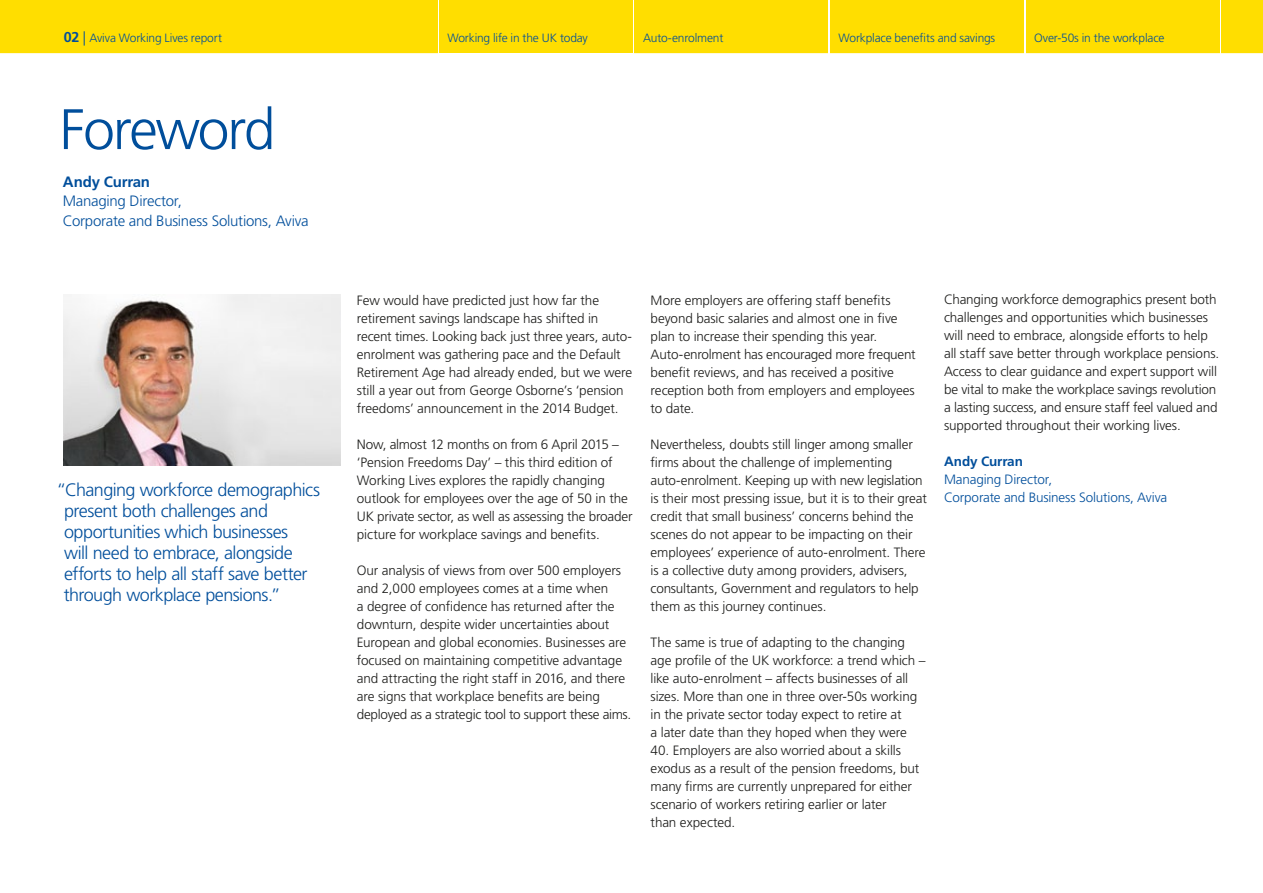
<style>
.page{position:relative;width:1263px;height:893px;background:#fff}
.page>*{position:absolute;margin:0;border:0;box-sizing:border-box;transform-origin:0 0}
.t1{font:300 57px "Frutiger";letter-spacing:-.04em;color:#004e9b}
.t2{font:300 18px/21px "Frutiger";letter-spacing:-.03em;color:#004e9b}
.t3{font:300 15px/19.5px "Frutiger LT Std";letter-spacing:-.02em;color:#004e9b}
.t4{font:700 15px "Frutiger LT Std";letter-spacing:-.01em;color:#004e9b}
.t5{font:300 13.5px/18px "Frutiger LT Std";letter-spacing:-.01em;color:#1d1d1b}
.t6{font:300 13.5px/18px "Frutiger LT Std";letter-spacing:-.015em;color:#004e9b}
.t7{font:700 13.5px "Frutiger LT Std";letter-spacing:-.01em;color:#004e9b}
.t8{font:300 12px "Frutiger";letter-spacing:-.015em;color:#004e9b}
.s1{font-weight:700;font-size:14.25px}
.s2{font-size:14.25px}
</style>
<div class="page">
<div style="left:0;top:0;width:437px;height:53px;background:#ffde00"></div>
<div style="left:439px;top:0;width:194px;height:53px;background:#ffde00"></div>
<div style="left:634px;top:0;width:194px;height:53px;background:#ffde00"></div>
<div style="left:830px;top:0;width:194px;height:53px;background:#ffde00"></div>
<div style="left:1026px;top:0;width:193px;height:53px;background:#ffde00"></div>
<div style="left:1221px;top:0;width:42px;height:53px;background:#ffde00"></div>
<img style="left:64px;top:294px;width:276px;height:172px">
<p class="t8" style="left:64px;top:31px;width:160px"><span class="s1">02</span> <span class="s2">|</span> Aviva Working Lives report</p>
<p class="t8" style="left:447px;top:31px;width:142px">Working life in the UK today</p>
<p class="t8" style="left:643px;top:31px;width:82px">Auto-enrolment</p>
<p class="t8" style="left:838px;top:31px;width:158px">Workplace benefits and savings</p>
<p class="t8" style="left:1034px;top:31px;width:132px">Over-50s in the workplace</p>
<h1 class="t1" style="left:60px;top:97px;width:217px">Foreword</h1>
<p class="t4" style="left:63px;top:173px;width:89px">Andy Curran</p>
<p class="t3" style="left:63px;top:191px;width:247px">Managing Director,<br>Corporate and Business Solutions, Aviva</p>
<h2 class="t2" style="left:64px;top:480px;width:258px;text-indent:-7px">“Changing workforce demographics present both challenges and opportunities which businesses<br>will need to embrace, alongside efforts to help all staff save better through workplace pensions.”</h2>
<p class="t5" style="left:357px;top:291px;width:277px">Few would have predicted just how far the retirement savings landscape has shifted in recent times. Looking back just three years, auto&shy;enrolment was gathering pace and the Default Retirement Age had already ended, but we were still a year out from George Osborne’s ‘pension freedoms’ announcement in the 2014 Budget.</p>
<p class="t5" style="left:357px;top:435px;width:277px">Now, almost 12 months on from 6 April 2015 – ‘Pension Freedoms Day’ – this third edition of Working Lives explores the rapidly changing outlook for employees over the age of 50 in the UK private sector, as well as assessing the broader picture for workplace savings and benefits.</p>
<p class="t5" style="left:357px;top:561px;width:276px">Our analysis of views from over 500 employers and 2,000 employees comes at a time when<br>a degree of confidence has returned after the downturn, despite wider uncertainties about European and global economies. Businesses are focused on maintaining competitive advantage and attracting the right staff in 2016, and there are signs that workplace benefits are being deployed as a strategic tool to support these aims.</p>
<p class="t5" style="left:651px;top:291px;width:267px">More employers are offering staff benefits beyond basic salaries and almost one in five plan to increase their spending this year.<br>Auto-enrolment has encouraged more frequent benefit reviews, and has received a positive reception both from employers and employees to date.</p>
<p class="t5" style="left:651px;top:435px;width:278px">Nevertheless, doubts still linger among smaller firms about the challenge of implementing auto-enrolment. Keeping up with new legislation is their most pressing issue, but it is to their great credit that small business’ concerns behind the scenes do not appear to be impacting on their employees’ experience of auto-enrolment. There is a collective duty among providers, advisers, consultants, Government and regulators to help them as this journey continues.</p>
<p class="t5" style="left:651px;top:633px;width:276px">The same is true of adapting to the changing age profile of the UK workforce: a trend which – like auto-enrolment – affects businesses of all sizes. More than one in three over-50s working in the private sector today expect to retire at<br>a later date than they hoped when they were</p>
<p class="t5" style="left:651px;top:741px;width:270px">40. Employers are also worried about a skills exodus as a result of the pension freedoms, but many firms are currently unprepared for either scenario of workers retiring earlier or later<br>than expected.</p>
<p class="t5" style="left:944px;top:291px;width:277px">Changing workforce demographics present both challenges and opportunities which businesses will need to embrace, alongside efforts to help all staff save better through workplace pensions.<br>Access to clear guidance and expert support will be vital to make the workplace savings revolution a lasting success, and ensure staff feel valued and supported throughout their working lives.</p>
<p class="t7" style="left:944px;top:454px;width:80px">Andy Curran</p>
<p class="t6" style="left:944px;top:471px;width:225px">Managing Director,<br>Corporate and Business Solutions, Aviva</p>
</div>
